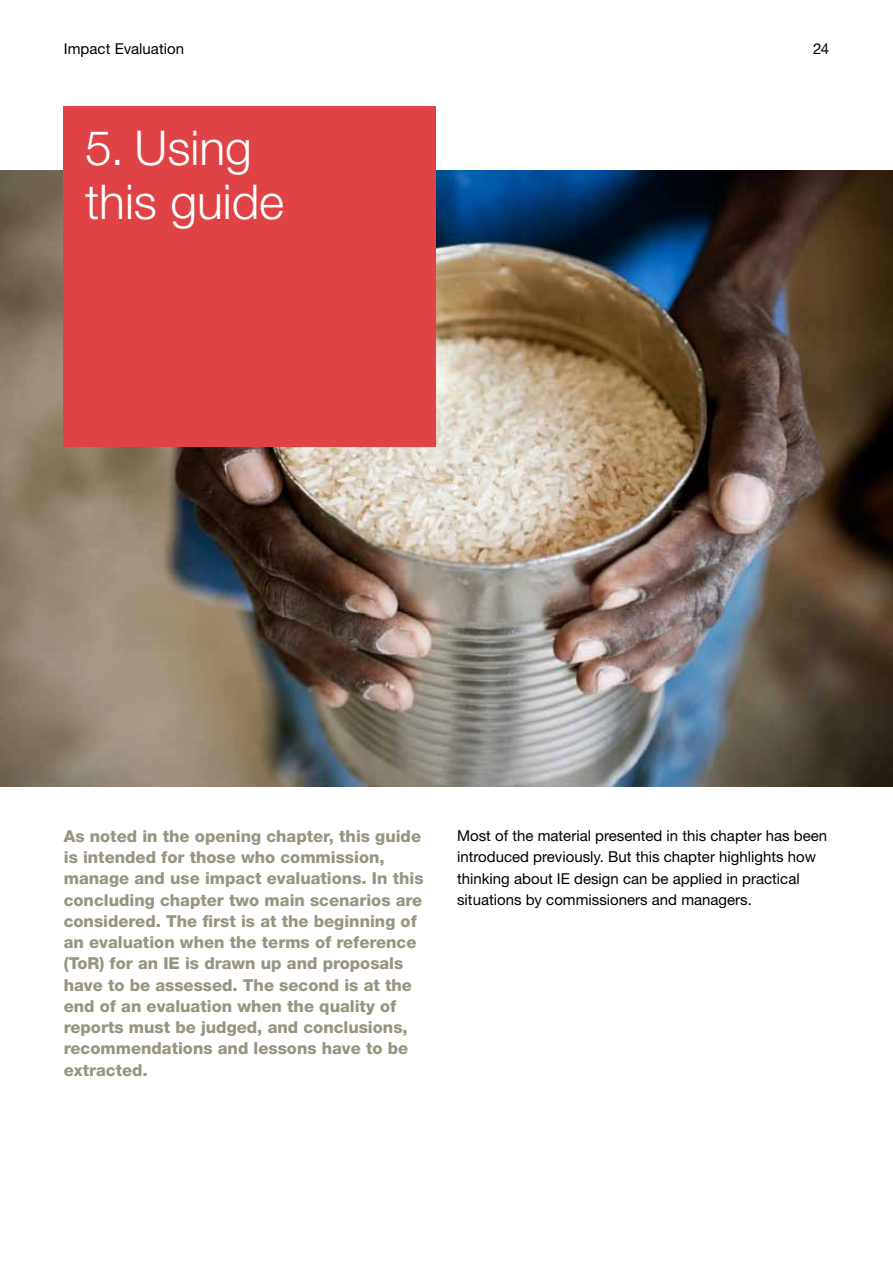
<style>
.page{position:relative;width:893px;height:1263px;background:#fff}
.page>*{position:absolute;margin:0;border:0;box-sizing:border-box;transform-origin:0 0}
.t1{font:300 48px/54px "Helvetica Neue";color:#fff}
.t2{font:800 16.5px/21.3px "Helvetica Neue";color:#989482}
.t3{font:15px/21.3px "Helvetica Neue";color:#000}
</style>
<div class="page">
<img style="left:0;top:170px;width:893px;height:617px">
<div style="left:64px;top:106px;width:372px;height:340px;background:#df4346"></div>
<p class="t3" style="left:64px;top:40px;width:122px">Impact Evaluation</p>
<p class="t3" style="left:813px;top:40px;width:18px">24</p>
<h1 class="t1" style="left:85px;top:126px;width:201px">5. Using this guide</h1>
<p class="t2" style="left:64px;top:827px;width:361px">As noted in the opening chapter, this guide is intended for those who commission, manage and use impact evaluations. In this concluding chapter two main scenarios are considered. The first is at the beginning of an evaluation when the terms of reference (ToR) for an IE is drawn up and proposals have to be assessed. The second is at the end of an evaluation when the quality of reports must be judged, and conclusions, recommendations and lessons have to be extracted.</p>
<p class="t3" style="left:457px;top:826px;width:372px">Most of the material presented in this chapter has been introduced previously. But this chapter highlights how thinking about IE design can be applied in practical situations by commissioners and managers.</p>
</div>
